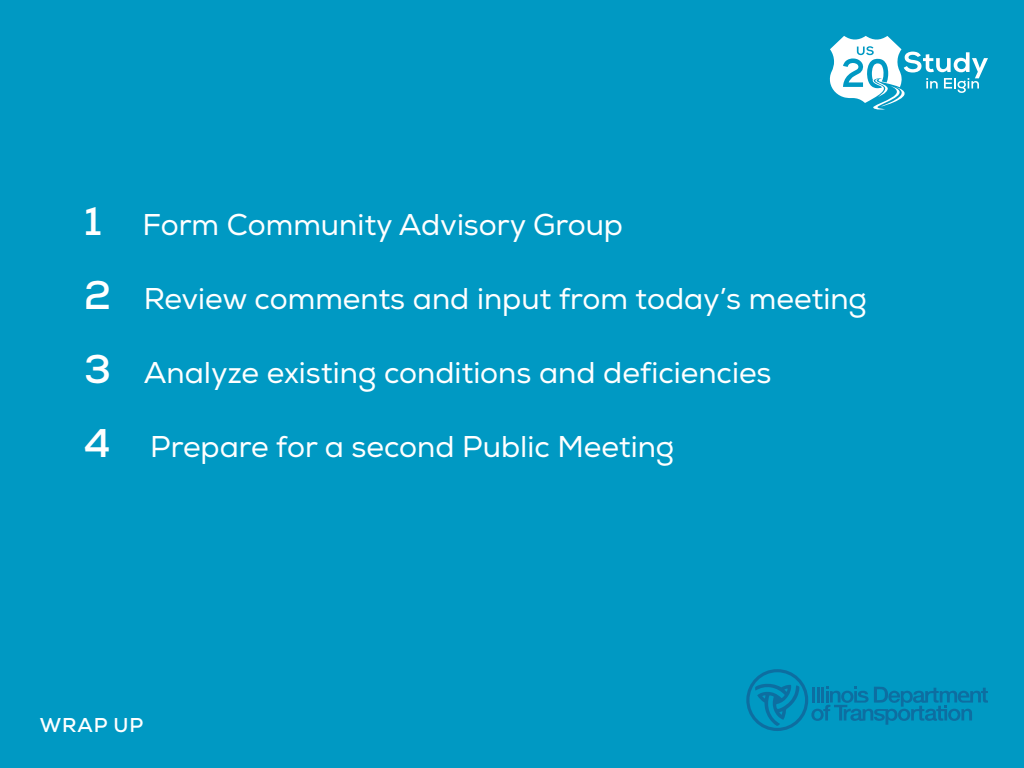
<style>
.page{position:relative;width:1024px;height:768px;background:#0099c3}
.page>*{position:absolute;margin:0;border:0;box-sizing:border-box;transform-origin:0 0}
.t1{font:700 40px "Nexa";color:#fff}
.t2{font:30px "Nexa";color:#fff}
.t3{font:700 20px "Nexa";letter-spacing:.045em;color:#fff}
.s1{font-weight:700;font-size:40px}
</style>
<div class="page">
<svg style="left:746px;top:669px;width:242px;height:62px"></svg>
<svg style="left:830px;top:36px;width:158px;height:74px"></svg>
<h1 class="t1" style="left:84px;top:195px;width:19px">1</h1>
<p class="t2" style="left:142px;top:207px;width:482px">Form Community Advisory Group</p>
<p class="t2" style="left:84px;top:281px;width:784px"><span class="s1">2</span> Review comments and input from today’s meeting</p>
<p class="t2" style="left:84px;top:355px;width:689px"><span class="s1">3</span> Analyze existing conditions and deficiencies</p>
<p class="t2" style="left:84px;top:429px;width:592px"><span class="s1">4</span> Prepare for a second Public Meeting</p>
<p class="t3" style="left:40px;top:712px;width:105px">WRAP UP</p>
</div>
